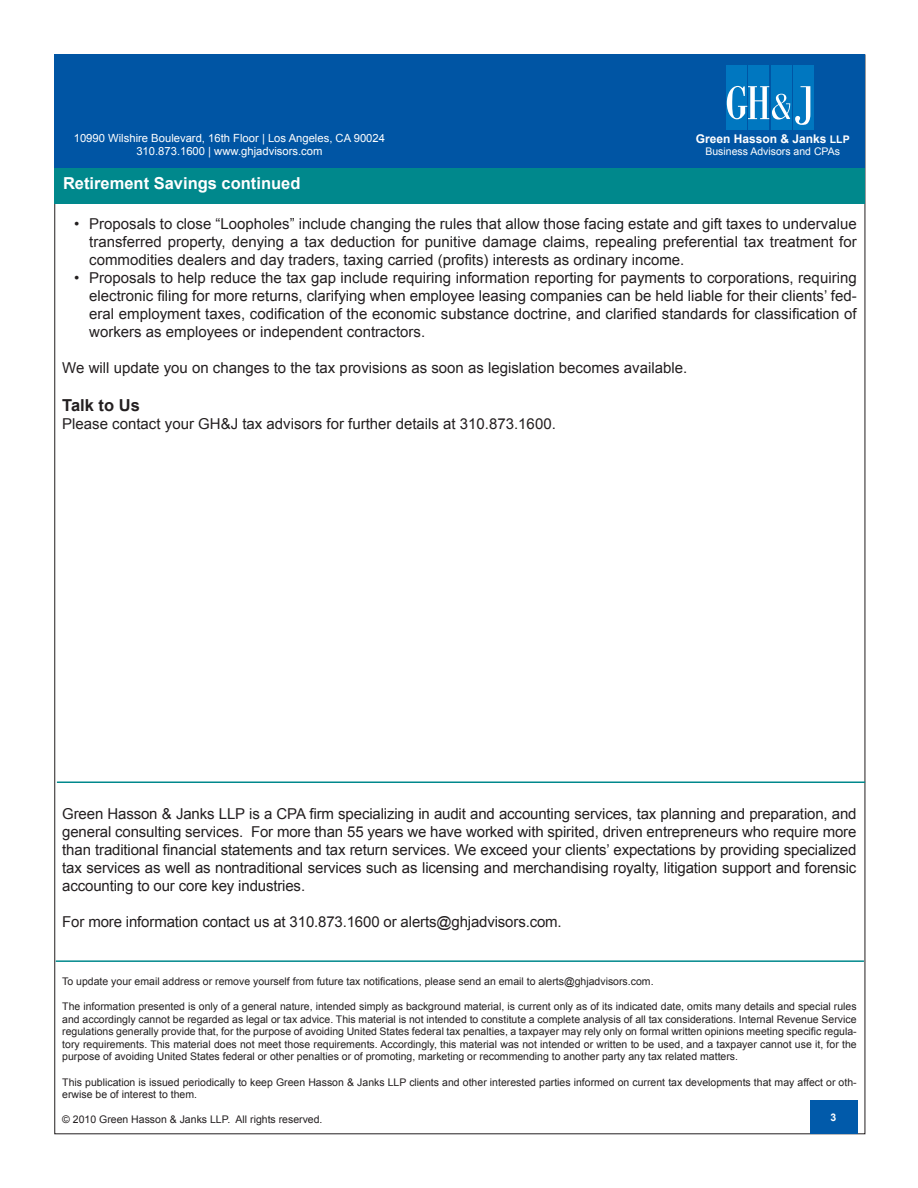
<style>
.page{position:relative;width:918px;height:1188px;background:#fff}
.page>*{position:absolute;margin:0;border:0;box-sizing:border-box;transform-origin:0 0}
.t1{font:700 16.5px "Arial";color:#fff}
.t2{font:700 16.5px "Arial";color:#231f20}
.t3{font:15px/18px "Arial";color:#231f20;text-align:justify}
.t4{font:700 12px "Arial";color:#fff}
.t5{font:11.25px "Arial";color:#fff}
.t6{font:10.5px/12.6px "Arial";color:#231f20;text-align:justify}
.t7{font:10.5px "Arial";color:#fff}
.t8{font:700 10.5px "Arial";color:#fff}
.s1{font-size:10.5px}
</style>
<div class="page">
<div style="left:55px;top:54px;width:810px;height:116px;background:#0055a4"></div>
<div style="left:810px;top:1101px;width:47px;height:33px;background:#015aaa"></div>
<div style="left:727px;top:65px;width:20px;height:64px;background:#0077c0"></div>
<div style="left:749px;top:65px;width:20px;height:64px;background:#0077c0"></div>
<div style="left:771px;top:65px;width:20px;height:64px;background:#0077c0"></div>
<div style="left:793px;top:65px;width:21px;height:64px;background:#0077c0"></div>
<svg style="left:727px;top:86px;width:83px;height:39px"></svg>
<hr style="left:56px;top:960px;width:808px;height:2px;background:#00888c">
<hr style="left:57px;top:782px;width:808px;height:1px;background:#00888c">
<div style="left:54px;top:168px;width:810px;height:36px;background:#00888c"></div>
<p class="t5" style="left:74px;top:130px;width:313px">10990 Wilshire Boulevard, 16th Floor | Los Angeles, CA 90024</p>
<p class="t5" style="left:136px;top:144px;width:188px">310.873.1600 | www.ghjadvisors.com</p>
<p class="t1" style="left:63px;top:172px;width:239px">Retirement Savings continued</p>
<p class="t4" style="left:696px;top:131px;width:155px">Green Hasson &amp; Janks <span class="s1">LLP</span></p>
<p class="t7" style="left:705px;top:145px;width:136px">Business Advisors and CPAs</p>
<p class="t3" style="left:89px;top:215px;width:769px;text-indent:-15px">• Proposals to close “Loopholes” include changing the rules that allow those facing estate and gift taxes to undervalue transferred property, denying a tax deduction for punitive damage claims, repealing preferential tax treatment for commodities dealers and day traders, taxing carried (profits) interests as ordinary income.</p>
<p class="t3" style="left:89px;top:269px;width:769px;text-indent:-15px">• Proposals to help reduce the tax gap include requiring information reporting for payments to corporations, requiring electronic filing for more returns, clarifying when employee leasing companies can be held liable for their clients’ fed&shy;eral employment taxes, codification of the economic substance doctrine, and clarified standards for classification of workers as employees or independent contractors.</p>
<p class="t3" style="left:62px;top:359px;width:627px">We will update you on changes to the tax provisions as soon as legislation becomes available.</p>
<p class="t2" style="left:62px;top:394px;width:79px">Talk to Us</p>
<p class="t3" style="left:62px;top:415px;width:495px">Please contact your GH&amp;J tax advisors for further details at 310.873.1600.</p>
<p class="t3" style="left:62px;top:805px;width:796px">Green Hasson &amp; Janks LLP is a CPA firm specializing in audit and accounting services, tax planning and preparation, and general consulting services. For more than 55 years we have worked with spirited, driven entrepreneurs who require more than traditional financial statements and tax return services. We exceed your clients’ expectations by providing specialized tax services as well as nontraditional services such as licensing and merchandising royalty, litigation support and forensic accounting to our core key industries.</p>
<p class="t3" style="left:62px;top:913px;width:501px">For more information contact us at 310.873.1600 or alerts@ghjadvisors.com.</p>
<p class="t6" style="left:62px;top:975px;width:593px">To update your email address or remove yourself from future tax notifications, please send an email to alerts@ghjadvisors.com.</p>
<p class="t6" style="left:62px;top:1000px;width:796px">The information presented is only of a general nature, intended simply as background material, is current only as of its indicated date, omits many details and special rules and accordingly cannot be regarded as legal or tax advice. This material is not intended to constitute a complete analysis of all tax considerations. Internal Revenue Service regulations generally provide that, for the purpose of avoiding United States federal tax penalties, a taxpayer may rely only on formal written opinions meeting specific regula&shy;tory requirements. This material does not meet those requirements. Accordingly, this material was not intended or written to be used, and a taxpayer cannot use it, for the purpose of avoiding United States federal or other penalties or of promoting, marketing or recommending to another party any tax related matters.</p>
<p class="t6" style="left:62px;top:1076px;width:796px">This publication is issued periodically to keep Green Hasson &amp; Janks LLP clients and other interested parties informed on current tax developments that may affect or oth&shy;erwise be of interest to them.</p>
<p class="t6" style="left:62px;top:1114px;width:262px">© 2010 Green Hasson &amp; Janks LLP. All rights reserved.</p>
<p class="t8" style="left:831px;top:1110px;width:7px">3</p>
</div>
